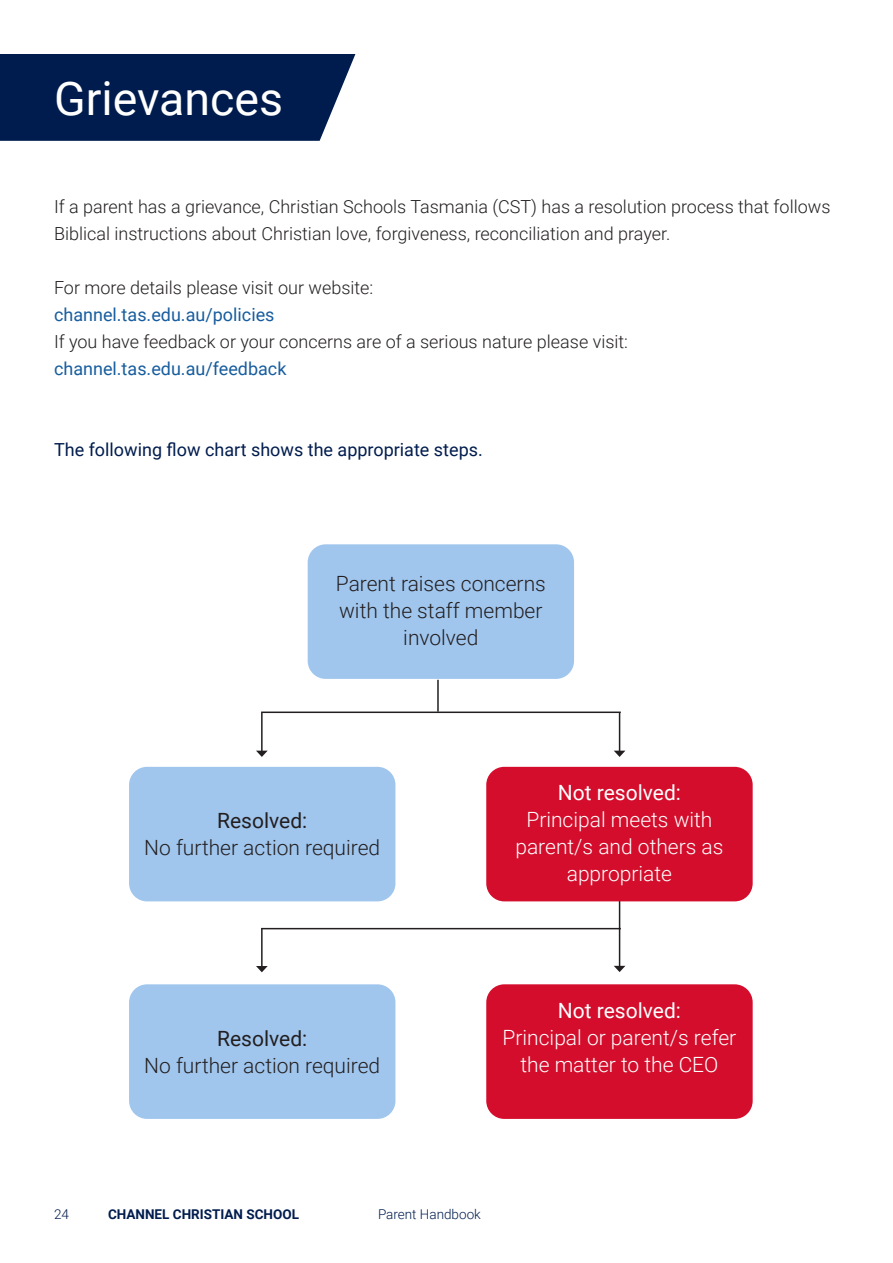
<style>
.page{position:relative;width:893px;height:1263px;background:#fff}
.page>*{position:absolute;margin:0;border:0;box-sizing:border-box;transform-origin:0 0}
.t1{font:46.5px "Roboto";color:#fff}
.Body{font:300 21px/27px "Roboto";color:#231f20;text-align:center}
.Body-2{font:300 21px/27px "Roboto";color:#fff;text-align:center}
.Body-3{font:21px "Roboto";color:#fff}
.Body-4{font:21px "Roboto";color:#231f20}
.Body-5{font:300 18px/27px "Roboto";color:#231f20}
.Body-6{font:18px "Roboto";color:#175d9e}
.Body-7{font:18px "Roboto";color:#001c4e}
.t2{font:700 13.5px "Roboto";color:#001c4e}
.t3{font:300 13.5px "Roboto";color:#001c4e}
</style>
<div class="page">
<div style="left:0;top:54px;width:355px;height:87px;background:#001c4e"></div>
<hr style="left:619px;top:897px;width:1px;height:69px;background:#231f20">
<svg style="left:614px;top:966px;width:11px;height:6px"></svg>
<div style="left:308px;top:544px;width:266px;height:135px;background:#a0c6ee;border-radius:18px"></div>
<div style="left:129px;top:767px;width:266px;height:134px;background:#a0c6ee;border-radius:18px"></div>
<div style="left:486px;top:767px;width:267px;height:134px;background:#d30d2b;border-radius:18px"></div>
<div style="left:129px;top:984px;width:266px;height:135px;background:#a0c6ee;border-radius:18px"></div>
<div style="left:486px;top:984px;width:267px;height:135px;background:#d30d2b;border-radius:18px"></div>
<hr style="left:437px;top:680px;width:2px;height:32px;background:#231f20">
<hr style="left:261px;top:711px;width:360px;height:2px;background:#231f20">
<hr style="left:261px;top:928px;width:360px;height:1px;background:#231f20">
<hr style="left:619px;top:713px;width:1px;height:38px;background:#231f20">
<svg style="left:614px;top:751px;width:11px;height:6px"></svg>
<hr style="left:261px;top:713px;width:2px;height:38px;background:#231f20">
<svg style="left:256px;top:751px;width:12px;height:6px"></svg>
<hr style="left:261px;top:928px;width:2px;height:39px;background:#231f20">
<svg style="left:256px;top:966px;width:12px;height:6px"></svg>
<p class="t1" style="left:54px;top:66px;width:231px">Grievances</p>
<p class="Body-5" style="left:54px;top:193px;width:778px">If a parent has a grievance, Christian Schools Tasmania (CST) has a resolution process that follows<br>Biblical instructions about Christian love, forgiveness, reconciliation and prayer.</p>
<p class="Body-5" style="left:54px;top:274px;width:321px">For more details please visit our website:</p>
<p class="Body-6" style="left:54px;top:302px;width:222px">channel.tas.edu.au/policies</p>
<p class="Body-5" style="left:54px;top:328px;width:576px">If you have feedback or your concerns are of a serious nature please visit:</p>
<p class="Body-6" style="left:54px;top:356px;width:234px">channel.tas.edu.au/feedback</p>
<p class="Body-7" style="left:54px;top:437px;width:430px">The following flow chart shows the appropriate steps.</p>
<p class="Body" style="left:336px;top:570px;width:211px">Parent raises concerns with the staff member involved</p>
<p class="Body-4" style="left:217px;top:806px;width:92px">Resolved:</p>
<p class="Body" style="left:144px;top:834px;width:237px">No further action required</p>
<p class="Body-4" style="left:217px;top:1024px;width:92px">Resolved:</p>
<p class="Body" style="left:144px;top:1051px;width:237px">No further action required</p>
<p class="Body-3" style="left:558px;top:778px;width:125px">Not resolved:</p>
<p class="Body-2" style="left:515px;top:806px;width:210px">Principal meets with parent/s and others as appropriate</p>
<p class="Body-3" style="left:558px;top:996px;width:125px">Not resolved:</p>
<p class="Body-2" style="left:503px;top:1023px;width:235px">Principal or parent/s refer the matter to the CEO</p>
<p class="t3" style="left:54px;top:1205px;width:16px">24</p>
<p class="t2" style="left:108px;top:1205px;width:193px">CHANNEL CHRISTIAN SCHOOL</p>
<p class="t3" style="left:378px;top:1205px;width:104px">Parent Handbook</p>
</div>
